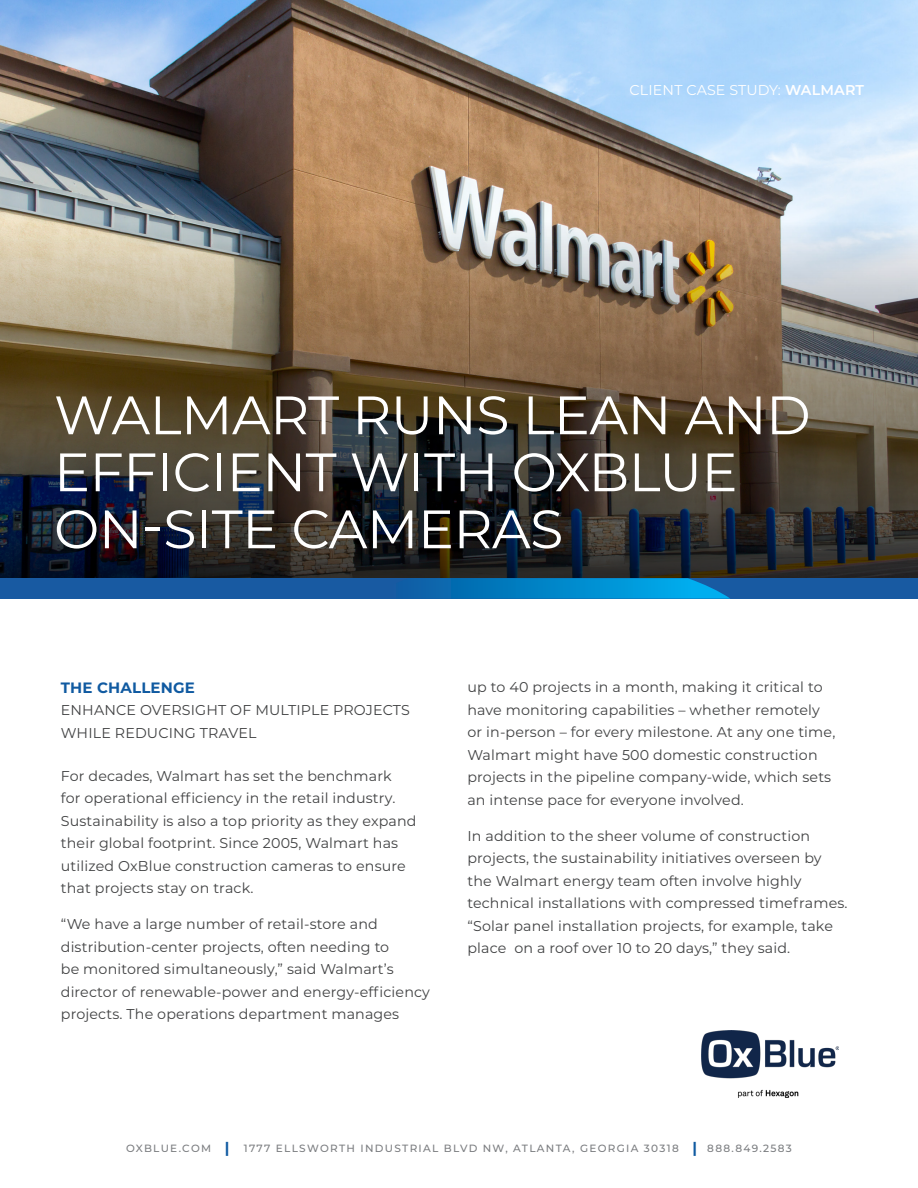
<style>
.page{position:relative;width:918px;height:1188px;background:#fff}
.page>*{position:absolute;margin:0;border:0;box-sizing:border-box;transform-origin:0 0}
.t1{font:54px/57px "Montserrat";letter-spacing:-.01em;color:#fff}
.Subheader{font:700 15px "Montserrat";letter-spacing:.01em;color:#105aa1}
.Subheader-2{font:14.25px/22.5px "Montserrat";letter-spacing:.01em;color:#414243}
.Page_Header{font:14.25px "Montserrat";letter-spacing:.01em;color:#fff}
.t2{font:500 10.5px "Montserrat";letter-spacing:.125em;color:#7b7d80}
.s1{font-weight:600}
.s2{font-weight:700;font-size:15px;color:#105aa1}
</style>
<div class="page">
<img style="left:701px;top:1031px;width:137px;height:66px">
<img style="left:0;top:0;width:918px;height:578px">
<div style="left:0;top:578px;width:918px;height:21px;background:#185aa2"></div>
<svg style="left:429px;top:578px;width:301px;height:21px;background:#0386c9"></svg>
<p class="Page_Header" style="left:630px;top:80px;width:236px">CLIENT CASE STUDY: <span class="s1">WALMART</span></p>
<p class="t1" style="left:54px;top:385px;width:758px">WALMART RUNS LEAN AND<br>EFFICIENT WITH OXBLUE<br>ON-SITE CAMERAS</p>
<p class="Subheader" style="left:61px;top:677px;width:136px">THE CHALLENGE</p>
<p class="Subheader-2" style="left:61px;top:698px;width:351px">ENHANCE OVERSIGHT OF MULTIPLE PROJECTS<br>WHILE REDUCING TRAVEL</p>
<p class="Subheader-2" style="left:61px;top:764px;width:357px">For decades, Walmart has set the benchmark<br>for operational efficiency in the retail industry.<br>Sustainability is also a top priority as they expand their global footprint. Since 2005, Walmart has utilized OxBlue construction cameras to ensure that projects stay on track.</p>
<p class="Subheader-2" style="left:61px;top:912px;width:371px">“We have a large number of retail-store and distribution-center projects, often needing to<br>be monitored simultaneously,” said Walmart’s director of renewable-power and energy-efficiency projects. The operations department manages</p>
<p class="Subheader-2" style="left:467px;top:675px;width:369px">up to 40 projects in a month, making it critical to have monitoring capabilities – whether remotely or in-person – for every milestone. At any one time, Walmart might have 500 domestic construction projects in the pipeline company-wide, which sets an intense pace for everyone involved.</p>
<p class="Subheader-2" style="left:467px;top:824px;width:382px">In addition to the sheer volume of construction projects, the sustainability initiatives overseen by the Walmart energy team often involve highly technical installations with compressed timeframes. “Solar panel installation projects, for example, take place on a roof over 10 to 20 days,” they said.</p>
<p class="t2" style="left:126px;top:1141px;width:105px">OXBLUE.COM <span class="s2">|</span></p>
<p class="t2" style="left:244px;top:1141px;width:550px">1777 ELLSWORTH INDUSTRIAL BLVD NW, ATLANTA, GEORGIA 30318 <span class="s2">|</span> 888.849.2583</p>
</div>
